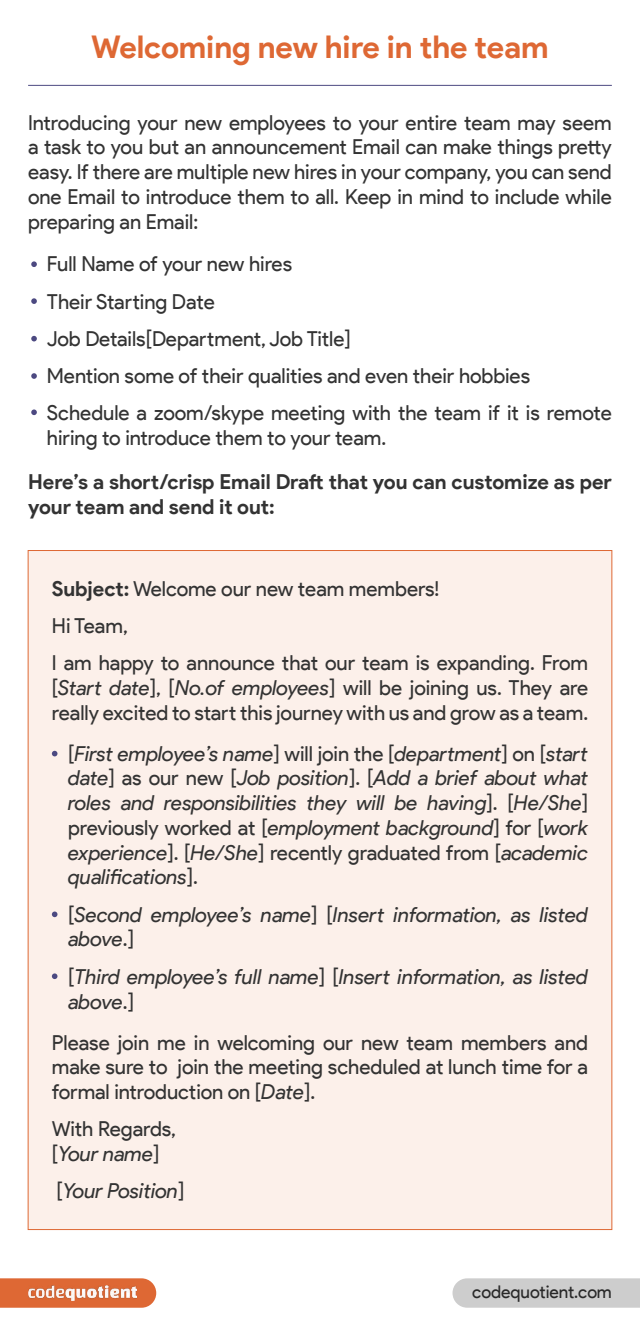
<style>
.page{position:relative;width:640px;height:1329px;background:#fff}
.page>*{position:absolute;margin:0;border:0;box-sizing:border-box;transform-origin:0 0}
.t1{font:700 31.25px "Product Sans";color:#de6834}
.t2{font:20.62px/24.8px "Product Sans";color:#333}
.t3{font:italic 20.62px/24.8px "Product Sans";letter-spacing:-.005em;color:#333}
.t4{font:700 20.62px/24.8px "Product Sans";letter-spacing:-.005em;color:#333}
.t5{font:17.5px "Product Sans";letter-spacing:-.005em;color:#333}
.s1{font-weight:700}
.s2{font-style:italic}
.s3{font-style:normal}
</style>
<div class="page">
<svg style="left:0;top:1278px;width:156px;height:29px;background:#df6f3d"></svg>
<img style="left:28px;top:1284px;width:109px;height:16px">
<div style="left:452px;top:1278px;width:188px;height:29px;background:#cdcdcd"></div>
<hr style="left:28px;top:85px;width:584px;height:1px;background:#4c4981">
<div style="left:28px;top:550px;width:584px;height:679px;background:#fcf0ea"></div>
<svg style="left:31px;top:261px;width:6px;height:6px"></svg>
<svg style="left:31px;top:298px;width:6px;height:6px"></svg>
<svg style="left:31px;top:336px;width:6px;height:5px"></svg>
<svg style="left:31px;top:373px;width:6px;height:6px"></svg>
<svg style="left:31px;top:409px;width:6px;height:6px"></svg>
<svg style="left:52px;top:750px;width:6px;height:6px"></svg>
<svg style="left:52px;top:911px;width:6px;height:6px"></svg>
<svg style="left:52px;top:973px;width:6px;height:5px"></svg>
<h1 class="t1" style="left:91px;top:28px;width:459px">Welcoming new hire in the team</h1>
<p class="t2" style="left:28px;top:110px;width:585px;text-align:justify">Introducing your new employees to your entire team may seem a task to you but an announcement Email can make things pretty easy. If there are multiple new hires in your company, you can send one Email to introduce them to all. Keep in mind to include while preparing an Email:</p>
<p class="t2" style="left:47px;top:245px;width:566px;line-height:37.2px">Full Name of your new hires<br>Their Starting Date<br>Job Details[Department, Job Title]<br>Mention some of their qualities and even their hobbies Schedule a zoom/skype meeting with the team if it is remote</p>
<p class="t2" style="left:47px;top:425px;width:341px">hiring to introduce them to your team.</p>
<p class="t4" style="left:28px;top:470px;width:585px">Here’s a short/crisp Email Draft that you can customize as per your team and send it out:</p>
<p class="t2" style="left:52px;top:569px;width:538px;line-height:37.2px"><span class="s1">Subject:</span> Welcome our new team members!<br>Hi Team,<br>I am happy to announce that our team is expanding. From</p>
<p class="t2" style="left:52px;top:675px;width:538px">[<span class="s2">Start date</span>], [<span class="s2">No.of employees</span>] will be joining us. They are really excited to start this journey with us and grow as a team.</p>
<p class="t3" style="left:68px;top:740px;width:522px;text-align:justify"><span class="s3">[</span>First employee’s name<span class="s3">] will join the [</span>department<span class="s3">] on [</span>start date<span class="s3">] as our new [</span>Job position<span class="s3">]. [</span>Add a brief about what roles and responsibilities they will be having<span class="s3">]. [</span>He/She<span class="s3">] previously worked at [</span>employment background<span class="s3">] for [</span>work experience<span class="s3">]. [</span>He/She<span class="s3">] recently graduated from [</span>academic qualifications<span class="s3">].</span></p>
<p class="t3" style="left:68px;top:901px;width:521px"><span class="s3">[</span>Second employee’s name<span class="s3">] [</span>Insert information, as listed above<span class="s3">.]</span></p>
<p class="t3" style="left:68px;top:963px;width:521px"><span class="s3">[</span>Third employee’s full name<span class="s3">] [</span>Insert information, as listed above<span class="s3">.]</span></p>
<p class="t2" style="left:52px;top:1029px;width:538px;text-align:justify">Please join me in welcoming our new team members and make sure to join the meeting scheduled at lunch time for a formal introduction on [<span class="s2">Date</span>].</p>
<p class="t2" style="left:52px;top:1116px;width:126px">With Regards,</p>
<p class="t3" style="left:52px;top:1134px;width:134px;line-height:37.2px"><span class="s3">[</span>Your name<span class="s3">] [</span>Your Position<span class="s3">]</span></p>
<p class="t5" style="left:472px;top:1280px;width:141px">codequotient.com</p>
</div>
